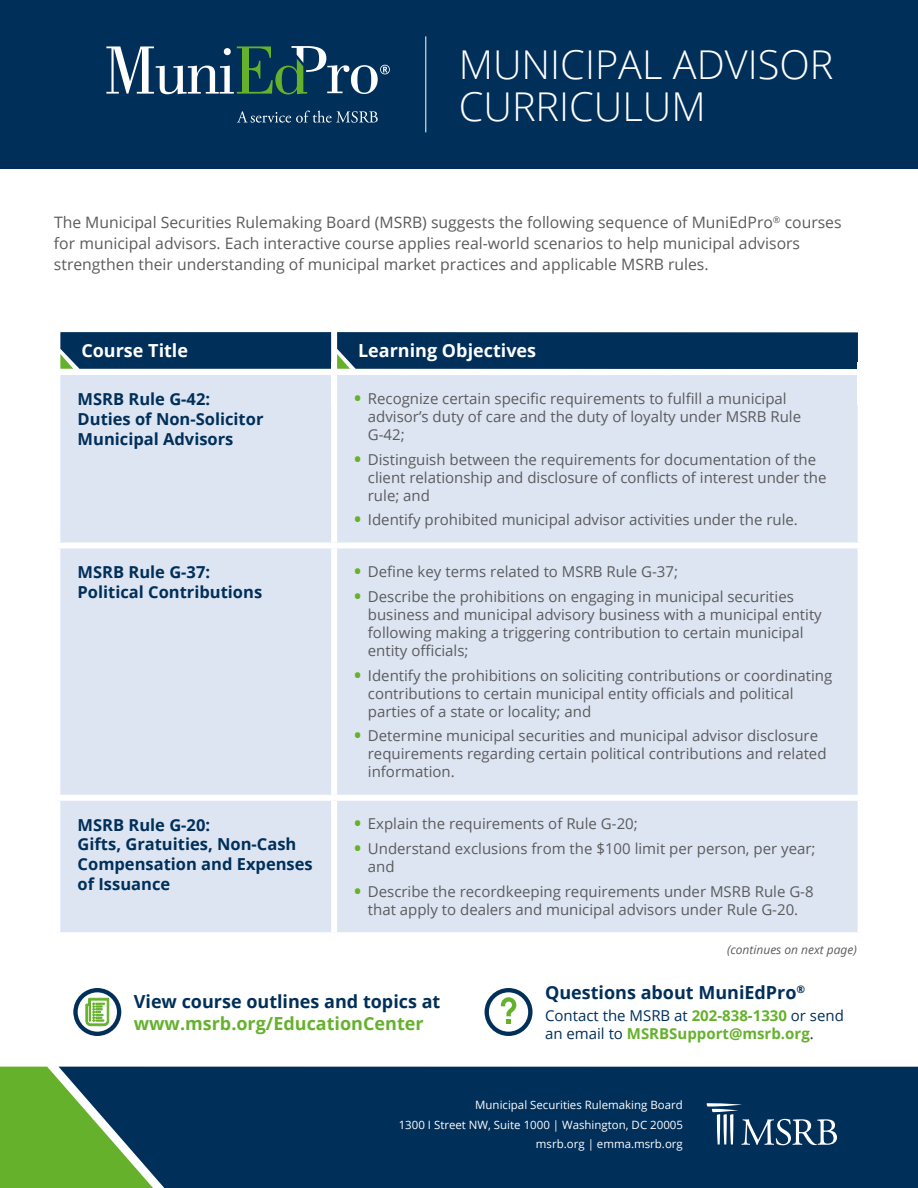
<style>
.page{position:relative;width:918px;height:1188px;background:#fff}
.page>*{position:absolute;margin:0;border:0;box-sizing:border-box;transform-origin:0 0}
.t1{font:300 39.75px/42px "Open Sans";color:#fff}
.t2{font:700 18px "Open Sans";color:#002f59}
.t3{font:700 18px "Open Sans";color:#fff}
.t4{font:700 18px "Open Sans";color:#65b12c}
.t5{font:700 16.5px/19.8px "Open Sans";color:#002f59}
.t6{font:15.75px/21px "Open Sans";color:#5b5b5d}
.t7{font:15px/18px "Open Sans";color:#5b5b5d}
.t8{font:15px/18px "Open Sans";color:#002f59}
.t9{font:italic 12px "Open Sans";color:#5b5b5d}
.t10{font:11.4px/19.5px "Open Sans";color:#fff;text-align:right}
.s1{font-weight:800;font-size:16.5px;color:#65b12c}
.s2{font-weight:700;color:#65b12c}
</style>
<div class="page">
<div style="left:0;top:0;width:918px;height:169px;background:#002f59"></div>
<hr style="left:425px;top:36px;width:1px;height:96px;background:#fff">
<svg style="left:237px;top:111px;width:141px;height:12px"></svg>
<svg style="left:106px;top:46px;width:284px;height:48px"></svg>
<div style="left:0;top:1067px;width:59px;height:121px;background:#65b12c"></div>
<div style="left:59px;top:1067px;width:859px;height:121px;background:#002f59"></div>
<svg style="left:706px;top:1103px;width:131px;height:42px"></svg>
<div style="left:60px;top:375px;width:798px;height:557px;background:#dde5f2"></div>
<div style="left:54px;top:543px;width:280px;height:6px;background:#fff"></div>
<div style="left:334px;top:543px;width:530px;height:6px;background:#fff"></div>
<div style="left:54px;top:795px;width:280px;height:6px;background:#fff"></div>
<div style="left:334px;top:795px;width:530px;height:6px;background:#fff"></div>
<div style="left:331px;top:375px;width:6px;height:168px;background:#fff"></div>
<div style="left:331px;top:549px;width:6px;height:246px;background:#fff"></div>
<div style="left:331px;top:801px;width:6px;height:131px;background:#fff"></div>
<svg style="left:60px;top:332px;width:271px;height:37px"></svg>
<div style="left:337px;top:332px;width:521px;height:37px;background:#002f59"></div>
<svg style="left:485px;top:988px;width:48px;height:48px"></svg>
<svg style="left:73px;top:988px;width:48px;height:48px"></svg>
<h1 class="t1" style="left:459px;top:42px;width:376px">MUNICIPAL ADVISOR<br>CURRICULUM</h1>
<p class="t6" style="left:54px;top:211px;width:789px">The Municipal Securities Rulemaking Board (MSRB) suggests the following sequence of MuniEdPro<sup>®</sup> courses for municipal advisors. Each interactive course applies real-world scenarios to help municipal advisors strengthen their understanding of municipal market practices and applicable MSRB rules.</p>
<p class="t3" style="left:81px;top:338px;width:108px">Course Title</p>
<p class="t3" style="left:358px;top:338px;width:180px">Learning Objectives</p>
<p class="t5" style="left:78px;top:389px;width:187px">MSRB Rule G-42:<br>Duties of Non-Solicitor<br>Municipal Advisors</p>
<p class="t7" style="left:368px;top:389px;width:435px;text-indent:-13px"><span class="s1">•</span> Recognize certain specific requirements to fulfill a municipal advisor’s duty of care and the duty of loyalty under MSRB Rule<br>G-42;</p>
<p class="t7" style="left:368px;top:450px;width:460px;text-indent:-14px"><span class="s1">•</span> Distinguish between the requirements for documentation of the client relationship and disclosure of conflicts of interest under the rule; and</p>
<p class="t7" style="left:354px;top:510px;width:445px"><span class="s1">•</span> Identify prohibited municipal advisor activities under the rule.</p>
<p class="t5" style="left:78px;top:562px;width:186px">MSRB Rule G-37:<br>Political Contributions</p>
<p class="t7" style="left:354px;top:562px;width:325px"><span class="s1">•</span> Define key terms related to MSRB Rule G-37;</p>
<p class="t7" style="left:368px;top:587px;width:456px;text-indent:-14px"><span class="s1">•</span> Describe the prohibitions on engaging in municipal securities business and municipal advisory business with a municipal entity following making a triggering contribution to certain municipal entity officials;</p>
<p class="t7" style="left:368px;top:666px;width:466px;text-indent:-14px"><span class="s1">•</span> Identify the prohibitions on soliciting contributions or coordinating contributions to certain municipal entity officials and political parties of a state or locality; and</p>
<p class="t7" style="left:368px;top:727px;width:460px;text-indent:-14px"><span class="s1">•</span> Determine municipal securities and municipal advisor disclosure requirements regarding certain political contributions and related information.</p>
<p class="t5" style="left:78px;top:814px;width:237px">MSRB Rule G-20:<br>Gifts, Gratuities, Non-Cash<br>Compensation and Expenses of Issuance</p>
<p class="t7" style="left:354px;top:815px;width:285px"><span class="s1">•</span> Explain the requirements of Rule G-20;</p>
<p class="t7" style="left:368px;top:839px;width:449px;text-indent:-14px"><span class="s1">•</span> Understand exclusions from the $100 limit per person, per year; and</p>
<p class="t7" style="left:354px;top:882px;width:461px;text-align:center"><span class="s1">•</span> Describe the recordkeeping requirements under MSRB Rule G-8 that apply to dealers and municipal advisors under Rule G-20.</p>
<p class="t2" style="left:134px;top:989px;width:308px">View course outlines and topics at</p>
<p class="t4" style="left:134px;top:1010px;width:291px">www.msrb.org/EducationCenter</p>
<p class="t9" style="left:727px;top:942px;width:131px">(continues on next page)</p>
<p class="t2" style="left:545px;top:980px;width:262px">Questions about MuniEdPro<sup>®</sup></p>
<p class="t8" style="left:545px;top:1006px;width:300px">Contact the MSRB at <span class="s2">202-838-1330</span> or send an email to <span class="s2">MSRBSupport@msrb.org</span>.</p>
<p class="t10" style="left:399px;top:1095px;width:286px">Municipal Securities Rulemaking Board<br>1300 I Street NW, Suite 1000 | Washington, DC 20005 msrb.org | emma.msrb.org</p>
</div>
